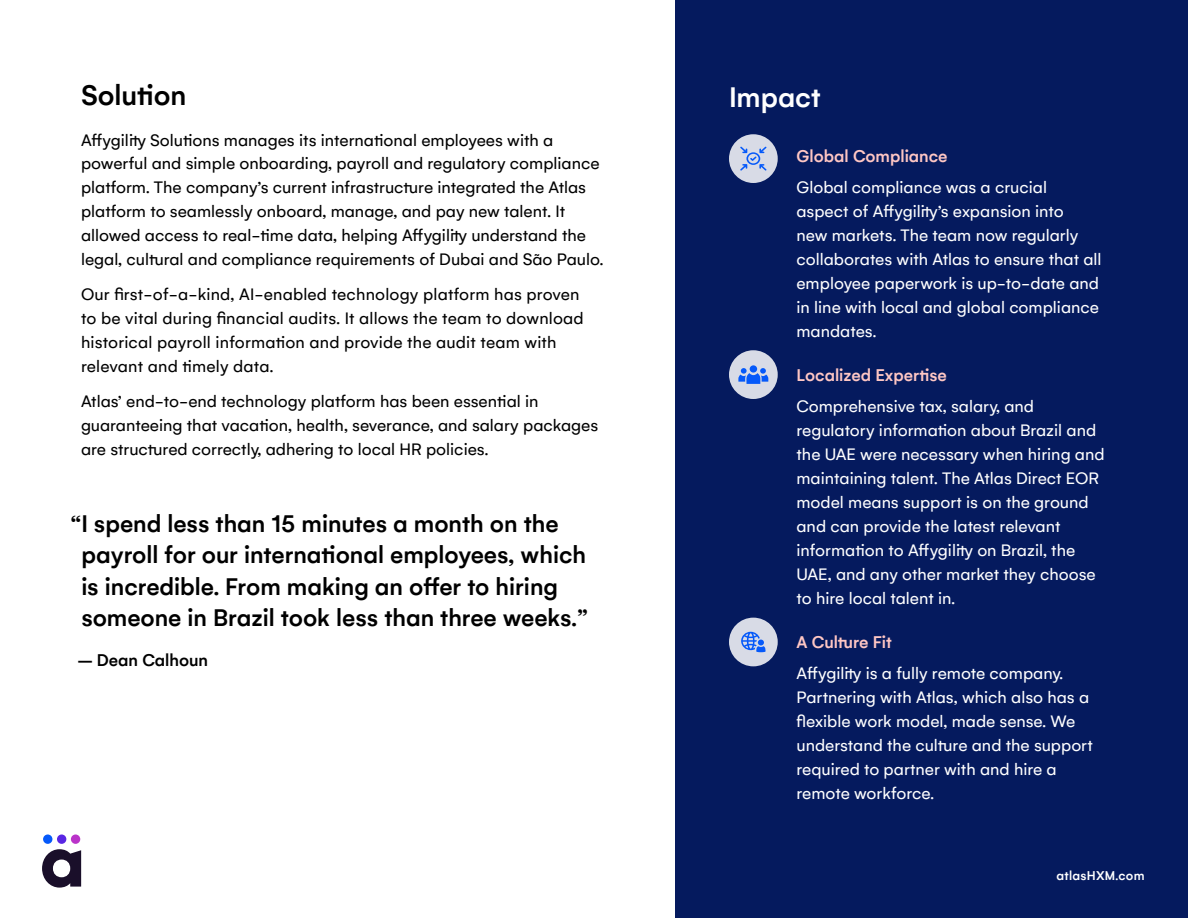
<style>
.page{position:relative;width:1188px;height:918px;background:#fff}
.page>*{position:absolute;margin:0;border:0;box-sizing:border-box;transform-origin:0 0}
.t1{font:500 30px "Gelion";letter-spacing:-.005em;color:#000}
.t2{font:500 30px "Gelion";color:#fff}
.t3{font:500 25.5px/31.5px "Gelion";color:#000}
.t4{font:18px/24px "Gelion";color:#000}
.t5{font:18px/24px "Gelion";color:#fff}
.t6{font:500 18px "Gelion";color:#ffc7c4}
.t7{font:500 18px "Gelion";color:#000}
.t8{font:500 13.5px "Gelion";letter-spacing:.02em;color:#fff}
</style>
<div class="page">
<div style="left:675px;top:0;width:513px;height:918px;background:#051a5e"></div>
<div style="left:71px;top:835px;width:9px;height:9px;background:#ba33c9;border-radius:50%"></div>
<div style="left:43px;top:835px;width:9px;height:9px;background:#0559fa;border-radius:50%"></div>
<div style="left:57px;top:835px;width:9px;height:9px;background:#5926e3;border-radius:50%"></div>
<svg style="left:42px;top:849px;width:39px;height:39px"></svg>
<div style="left:729px;top:134px;width:49px;height:49px;background:#d8dbe6;border-radius:50%"></div>
<svg style="left:740px;top:147px;width:27px;height:24px"></svg>
<div style="left:729px;top:350px;width:49px;height:49px;background:#d8dbe6;border-radius:50%"></div>
<div style="left:750px;top:365px;width:7px;height:8px;background:#0559fa;border-radius:50%"></div>
<svg style="left:738px;top:368px;width:30px;height:16px"></svg>
<div style="left:729px;top:618px;width:49px;height:48px;background:#d8dbe6;border-radius:50%"></div>
<svg style="left:741px;top:632px;width:25px;height:20px"></svg>
<h1 class="t1" style="left:81px;top:77px;width:107px">Solution</h1>
<p class="t4" style="left:81px;top:127px;width:524px">Affygility Solutions manages its international employees with a powerful and simple onboarding, payroll and regulatory compliance platform. The company’s current infrastructure integrated the Atlas platform to seamlessly onboard, manage, and pay new talent. It allowed access to real-time data, helping Affygility understand the legal, cultural and compliance requirements of Dubai and São Paulo.</p>
<p class="t4" style="left:81px;top:282px;width:504px">Our first-of-a-kind, AI-enabled technology platform has proven to be vital during financial audits. It allows the team to download historical payroll information and provide the audit team with relevant and timely data.</p>
<p class="t4" style="left:81px;top:389px;width:519px">Atlas’ end-to-end technology platform has been essential in guaranteeing that vacation, health, severance, and salary packages are structured correctly, adhering to local HR policies.</p>
<h2 class="t3" style="left:81px;top:507px;width:508px;text-indent:-11px">“I spend less than 15 minutes a month on the payroll for our international employees, which is incredible. From making an offer to hiring someone in Brazil took less than three weeks.”</h2>
<p class="t7" style="left:77px;top:649px;width:132px">– Dean Calhoun</p>
<h1 class="t2" style="left:729px;top:79px;width:93px">Impact</h1>
<p class="t6" style="left:796px;top:146px;width:153px">Global Compliance</p>
<p class="t5" style="left:796px;top:175px;width:307px">Global compliance was a crucial aspect of Affygility’s expansion into<br>new markets. The team now regularly collaborates with Atlas to ensure that all employee paperwork is up-to-date and in line with local and global compliance mandates.</p>
<p class="t6" style="left:796px;top:365px;width:152px">Localized Expertise</p>
<p class="t5" style="left:796px;top:394px;width:310px">Comprehensive tax, salary, and regulatory information about Brazil and the UAE were necessary when hiring and maintaining talent. The Atlas Direct EOR model means support is on the ground and can provide the latest relevant information to Affygility on Brazil, the UAE, and any other market they choose to hire local talent in.</p>
<p class="t6" style="left:796px;top:632px;width:97px">A Culture Fit</p>
<p class="t5" style="left:796px;top:661px;width:298px">Affygility is a fully remote company.<br>Partnering with Atlas, which also has a flexible work model, made sense. We understand the culture and the support required to partner with and hire a remote workforce.</p>
<p class="t8" style="left:1057px;top:867px;width:89px">atlasHXM.com</p>
</div>
